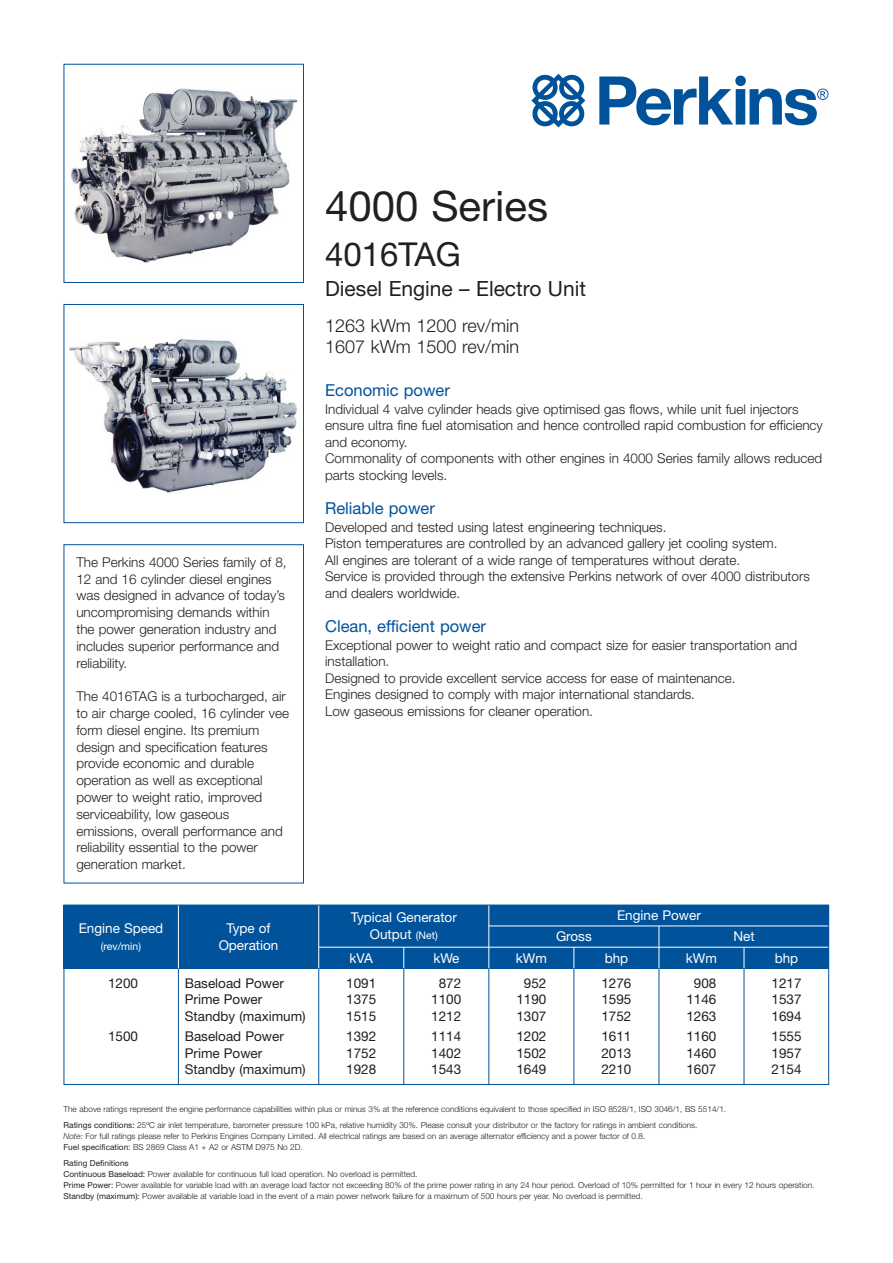
<style>
.page{position:relative;width:893px;height:1263px;background:#fff}
.page>*{position:absolute;margin:0;border:0;box-sizing:border-box;transform-origin:0 0}
.t1{font:42px "Helvetica Neue";color:#231f20}
.t2{font:33px "Helvetica Neue";color:#231f20}
.t3{font:21px "Helvetica Neue";color:#231f20}
.t4{font:300 18px/21px "Helvetica Neue";color:#231f20}
.t5{font:16.5px "Helvetica Neue";color:#00529b}
.t6{font:300 13.5px/16.8px "Helvetica Neue";color:#231f20}
.t7{font:13.5px "Helvetica Neue";color:#231f20}
.t8{font:13.5px/16.5px "Helvetica Neue";color:#fff;text-align:center}
.t9{font:10.5px "Helvetica Neue";color:#fff}
.t10{font:300 8.25px/11.2px "Helvetica Neue";color:#231f20}
.s1{font-size:10.5px}
.s2{font-weight:400}
.s3{font-style:italic}
</style>
<div class="page">
<svg style="left:531px;top:74px;width:54px;height:54px"></svg>
<svg style="left:599px;top:76px;width:229px;height:49px"></svg>
<img style="left:71px;top:88px;width:227px;height:175px">
<div style="left:64px;top:64px;width:240px;height:219px;border:1px solid #00529b"></div>
<img style="left:69px;top:339px;width:228px;height:154px">
<div style="left:64px;top:304px;width:240px;height:219px;border:1px solid #00529b"></div>
<div style="left:64px;top:544px;width:240px;height:339px;border:1px solid #00529b"></div>
<div style="left:64px;top:905px;width:765px;height:63px;background:#00529b"></div>
<hr style="left:318px;top:905px;width:1px;height:63px;background:#fff">
<hr style="left:178px;top:968px;width:1px;height:116px;background:#00529b">
<hr style="left:178px;top:905px;width:1px;height:63px;background:#fff">
<hr style="left:489px;top:926px;width:340px;height:1px;background:#fff">
<hr style="left:319px;top:947px;width:510px;height:1px;background:#fff">
<svg style="left:403px;top:947px;width:1px;height:21px"></svg>
<hr style="left:488px;top:905px;width:1px;height:63px;background:#fff">
<svg style="left:573px;top:947px;width:1px;height:21px"></svg>
<hr style="left:658px;top:926px;width:1px;height:42px;background:#fff">
<svg style="left:744px;top:947px;width:1px;height:21px"></svg>
<hr style="left:744px;top:968px;width:1px;height:116px;background:#00529b">
<hr style="left:658px;top:968px;width:1px;height:116px;background:#00529b">
<hr style="left:573px;top:968px;width:1px;height:116px;background:#00529b">
<hr style="left:488px;top:968px;width:1px;height:116px;background:#00529b">
<hr style="left:403px;top:968px;width:1px;height:116px;background:#00529b">
<hr style="left:318px;top:968px;width:1px;height:116px;background:#00529b">
<div style="left:64px;top:905px;width:765px;height:180px;border:1px solid #00529b"></div>
<p class="t6" style="left:76px;top:555px;width:212px">The Perkins 4000 Series family of 8,<br>12 and 16 cylinder diesel engines was designed in advance of today’s uncompromising demands within the power generation industry and includes superior performance and reliability.</p>
<p class="t6" style="left:76px;top:689px;width:214px">The 4016TAG is a turbocharged, air to air charge cooled, 16 cylinder vee form diesel engine. Its premium design and specification features provide economic and durable operation as well as exceptional power to weight ratio, improved serviceability, low gaseous emissions, overall performance and reliability essential to the power generation market.</p>
<p class="t8" style="left:79px;top:922px;width:86px">Engine Speed</p>
<p class="t9" style="left:101px;top:942px;width:42px">(rev/min)</p>
<p class="t8" style="left:219px;top:921px;width:61px">Type of<br>Operation</p>
<h1 class="t1" style="left:325px;top:191px;width:224px">4000 Series</h1>
<h2 class="t2" style="left:325px;top:242px;width:137px">4016TAG</h2>
<h3 class="t3" style="left:325px;top:281px;width:262px">Diesel Engine – Electro Unit</h3>
<h3 class="t4" style="left:325px;top:317px;width:195px">1263 kWm 1200 rev/min<br>1607 kWm 1500 rev/min</h3>
<p class="t5" style="left:325px;top:384px;width:126px">Economic power</p>
<p class="t6" style="left:325px;top:402px;width:499px">Individual 4 valve cylinder heads give optimised gas flows, while unit fuel injectors ensure ultra fine fuel atomisation and hence controlled rapid combustion for efficiency and economy.<br>Commonality of components with other engines in 4000 Series family allows reduced parts stocking levels.</p>
<p class="t5" style="left:325px;top:502px;width:111px">Reliable power</p>
<p class="t6" style="left:325px;top:520px;width:486px">Developed and tested using latest engineering techniques.<br>Piston temperatures are controlled by an advanced gallery jet cooling system.<br>All engines are tolerant of a wide range of temperatures without derate.<br>Service is provided through the extensive Perkins network of over 4000 distributors and dealers worldwide.</p>
<p class="t5" style="left:325px;top:620px;width:162px">Clean, efficient power</p>
<p class="t6" style="left:325px;top:638px;width:473px">Exceptional power to weight ratio and compact size for easier transportation and installation.<br>Designed to provide excellent service access for ease of maintenance.<br>Engines designed to comply with major international standards.<br>Low gaseous emissions for cleaner operation.</p>
<p class="t8" style="left:351px;top:911px;width:108px">Typical Generator</p>
<p class="t8" style="left:617px;top:908px;width:85px">Engine Power</p>
<p class="t8" style="left:370px;top:927px;width:69px">Output <span class="s1">(Net)</span></p>
<p class="t8" style="left:556px;top:930px;width:37px">Gross</p>
<p class="t8" style="left:733px;top:930px;width:23px">Net</p>
<p class="t8" style="left:350px;top:951px;width:25px">kVA</p>
<p class="t8" style="left:433px;top:951px;width:27px">kWe</p>
<p class="t8" style="left:516px;top:951px;width:33px">kWm</p>
<p class="t8" style="left:605px;top:951px;width:25px">bhp</p>
<p class="t8" style="left:686px;top:951px;width:33px">kWm</p>
<p class="t8" style="left:775px;top:951px;width:25px">bhp</p>
<p class="t7" style="left:108px;top:978px;width:32px">1200</p>
<p class="t7" style="left:185px;top:978px;width:101px">Baseload Power</p>
<p class="t7" style="left:346px;top:978px;width:32px">1091</p>
<p class="t7" style="left:439px;top:978px;width:24px">872</p>
<p class="t7" style="left:524px;top:978px;width:24px">952</p>
<p class="t7" style="left:601px;top:978px;width:32px">1276</p>
<p class="t7" style="left:694px;top:978px;width:24px">908</p>
<p class="t7" style="left:771px;top:978px;width:32px">1217</p>
<p class="t7" style="left:185px;top:995px;width:79px">Prime Power</p>
<p class="t7" style="left:346px;top:995px;width:32px">1375</p>
<p class="t7" style="left:431px;top:995px;width:32px">1100</p>
<p class="t7" style="left:516px;top:995px;width:32px">1190</p>
<p class="t7" style="left:601px;top:995px;width:32px">1595</p>
<p class="t7" style="left:686px;top:995px;width:32px">1146</p>
<p class="t7" style="left:771px;top:995px;width:32px">1537</p>
<p class="t7" style="left:185px;top:1011px;width:122px">Standby (maximum)</p>
<p class="t7" style="left:346px;top:1011px;width:32px">1515</p>
<p class="t7" style="left:431px;top:1011px;width:32px">1212</p>
<p class="t7" style="left:516px;top:1011px;width:32px">1307</p>
<p class="t7" style="left:601px;top:1011px;width:32px">1752</p>
<p class="t7" style="left:686px;top:1011px;width:32px">1263</p>
<p class="t7" style="left:771px;top:1011px;width:32px">1694</p>
<p class="t7" style="left:108px;top:1032px;width:32px">1500</p>
<p class="t7" style="left:185px;top:1032px;width:101px">Baseload Power</p>
<p class="t7" style="left:346px;top:1032px;width:32px">1392</p>
<p class="t7" style="left:431px;top:1032px;width:32px">1114</p>
<p class="t7" style="left:516px;top:1032px;width:32px">1202</p>
<p class="t7" style="left:601px;top:1032px;width:32px">1611</p>
<p class="t7" style="left:686px;top:1032px;width:32px">1160</p>
<p class="t7" style="left:771px;top:1032px;width:32px">1555</p>
<p class="t7" style="left:185px;top:1048px;width:79px">Prime Power</p>
<p class="t7" style="left:346px;top:1048px;width:32px">1752</p>
<p class="t7" style="left:431px;top:1048px;width:32px">1402</p>
<p class="t7" style="left:516px;top:1048px;width:32px">1502</p>
<p class="t7" style="left:601px;top:1048px;width:32px">2013</p>
<p class="t7" style="left:686px;top:1048px;width:32px">1460</p>
<p class="t7" style="left:771px;top:1048px;width:32px">1957</p>
<p class="t7" style="left:185px;top:1065px;width:122px">Standby (maximum)</p>
<p class="t7" style="left:346px;top:1065px;width:32px">1928</p>
<p class="t7" style="left:431px;top:1065px;width:32px">1543</p>
<p class="t7" style="left:516px;top:1065px;width:32px">1649</p>
<p class="t7" style="left:601px;top:1065px;width:32px">2210</p>
<p class="t7" style="left:686px;top:1065px;width:32px">1607</p>
<p class="t7" style="left:771px;top:1065px;width:32px">2154</p>
<p class="t10" style="left:64px;top:1102px;width:664px;line-height:15.5px">The above ratings represent the engine performance capabilities within plus or minus 3% at the reference conditions equivalent to those specified in ISO 8528/1, ISO 3046/1, BS 5514/1.<br><span class="s2">Ratings conditions:</span> 25ºC air inlet temperature, barometer pressure 100 kPa, relative humidity 30%. Please consult your distributor or the factory for ratings in ambient conditions.</p>
<p class="t10" style="left:64px;top:1131px;width:583px"><span class="s3">Note:</span> For full ratings please refer to Perkins Engines Company Limited. All electrical ratings are based on an average alternator efficiency and a power factor of 0.8.<br><span class="s2">Fuel specification:</span> BS 2869 Class A1 + A2 or ASTM D975 No 2D.</p>
<p class="t10" style="left:64px;top:1158px;width:752px"><span class="s2">Rating Definitions<br>Continuous Baseload:</span> Power available for continuous full load operation. No overload is permitted.<br><span class="s2">Prime Power:</span> Power available for variable load with an average load factor not exceeding 80% of the prime power rating in any 24 hour period. Overload of 10% permitted for 1 hour in every 12 hours operation.<br><span class="s2">Standby (maximum):</span> Power available at variable load in the event of a main power network failure for a maximum of 500 hours per year. No overload is permitted.</p>
</div>
